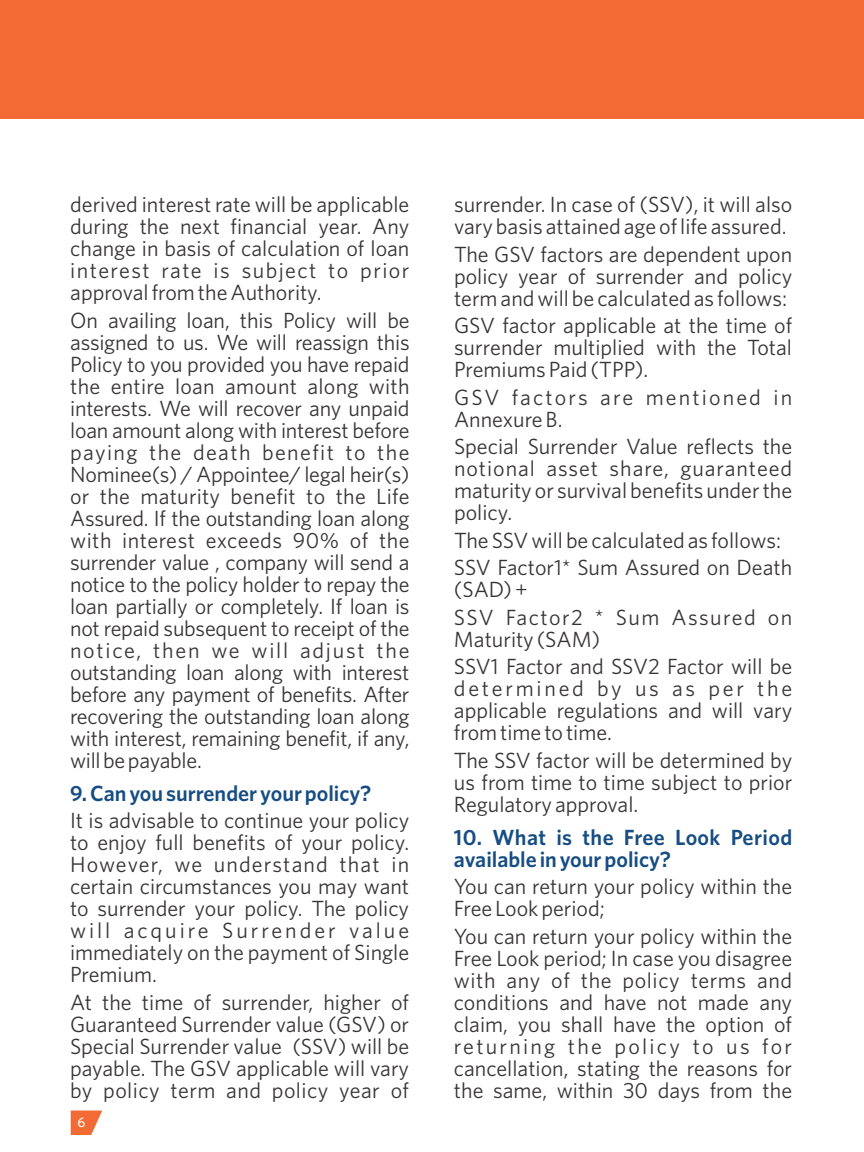
<style>
.page{position:relative;width:864px;height:1152px;background:#fff}
.page>*{position:absolute;margin:0;border:0;box-sizing:border-box;transform-origin:0 0}
.t1{font:22px/22px "Whitney";color:#373435;text-align:justify}
.t2{font:600 22px/22px "Whitney";color:#164d83}
.t3{font:22px/22px "Whitney";letter-spacing:.095em;color:#373435}
.t4{font:22px/27.6px "Whitney";letter-spacing:.065em;color:#373435}
.t5{font:500 14px "Whitney";color:#fefefe}
</style>
<div class="page">
<div style="left:0;top:0;width:864px;height:119px;background:#f26b35"></div>
<svg style="left:71px;top:1111px;width:31px;height:24px"></svg>
<p class="t1" style="left:70px;top:195px;width:341px">derived interest rate will be applicable during the next financial year. Any change in basis of calculation of loan interest rate is subject to prior approval from the Authority.</p>
<p class="t1" style="left:70px;top:311px;width:341px">On availing loan, this Policy will be assigned to us. We will reassign this Policy to you provided you have repaid the entire loan amount along with interests. We will recover any unpaid loan amount along with interest before paying the death benefit to the Nominee(s) / Appointee/ legal heir(s) or the maturity benefit to the Life Assured. If the outstanding loan along with interest exceeds 90% of the surrender value , company will send a notice to the policy holder to repay the loan partially or completely. If loan is not repaid subsequent to receipt of the notice, then we will adjust the outstanding loan along with interest before any payment of benefits. After recovering the outstanding loan along with interest, remaining benefit, if any, willbepayable.</p>
<p class="t2" style="left:70px;top:784px;width:303px">9. Can you surrender your policy?</p>
<p class="t1" style="left:70px;top:811px;width:341px">It is advisable to continue your policy to enjoy full benefits of your policy.<br>However, we understand that in certain circumstances you may want to surrender your policy. The policy will acquire Surrender value immediately on the payment of Single Premium.</p>
<p class="t1" style="left:70px;top:993px;width:341px">At the time of surrender, higher of Guaranteed Surrender value (GSV) or Special Surrender value (SSV) will be payable. The GSV applicable will vary by policy term and policy year of</p>
<p class="t5" style="left:78px;top:1117px;width:9px">6</p>
<p class="t1" style="left:454px;top:195px;width:340px">surrender. In case of (SSV), it will also vary basis attained age of life assured.</p>
<p class="t1" style="left:454px;top:245px;width:340px">The GSV factors are dependent upon policy year of surrender and policy term and will be calculated as follows:</p>
<p class="t1" style="left:454px;top:316px;width:340px">GSV factor applicable at the time of surrender multiplied with the Total Premiums Paid (TPP).</p>
<p class="t3" style="left:454px;top:388px;width:340px">GSV factors are mentioned in<br>Annexure B.</p>
<p class="t1" style="left:454px;top:437px;width:340px">Special Surrender Value reflects the notional asset share, guaranteed maturity or survival benefits under the policy.</p>
<p class="t1" style="left:454px;top:528px;width:340px;line-height:27.6px">The SSV will be calculated as follows:<br>SSV Factor1* Sum Assured on Death</p>
<p class="t4" style="left:454px;top:578px;width:340px">(SAD) +<br>SSV Factor2 * Sum Assured on</p>
<p class="t1" style="left:454px;top:627px;width:340px;line-height:27.6px">Maturity (SAM)<br>SSV1 Factor and SSV2 Factor will be</p>
<p class="t1" style="left:454px;top:679px;width:340px">determined by us as per the applicable regulations and will vary from time to time.</p>
<p class="t1" style="left:454px;top:751px;width:340px">The SSV factor will be determined by us from time to time subject to prior Regulatory approval.</p>
<p class="t2" style="left:454px;top:828px;width:340px">10. What is the Free Look Period available in your policy?</p>
<p class="t1" style="left:454px;top:877px;width:340px">You can return your policy within the<br>Free Look period;</p>
<p class="t1" style="left:454px;top:927px;width:340px">You can return your policy within the Free Look period; In case you disagree with any of the policy terms and conditions and have not made any claim, you shall have the option of returning the policy to us for cancellation, stating the reasons for the same, within 30 days from the</p>
</div>
